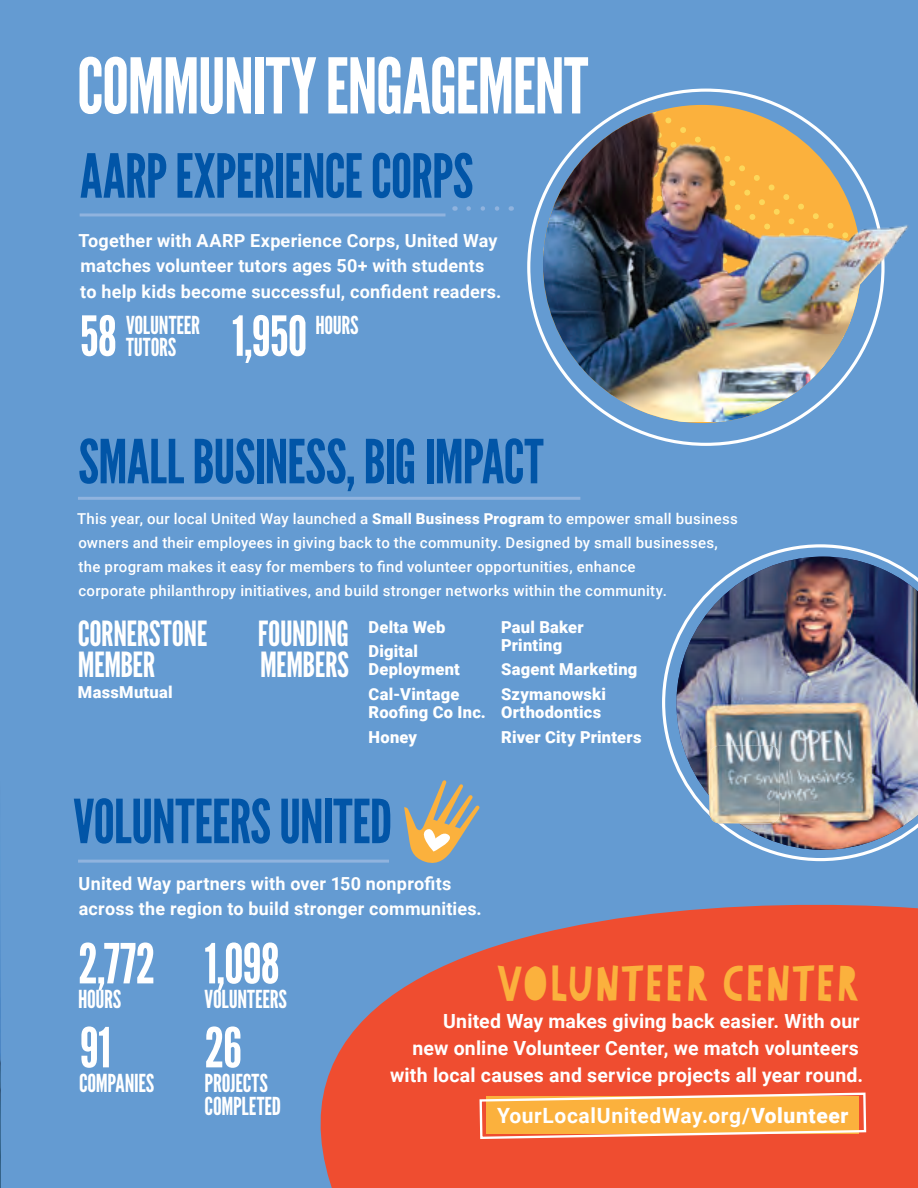
<style>
.page{position:relative;width:918px;height:1188px;background:#649bd2}
.page>*{position:absolute;margin:0;border:0;box-sizing:border-box;transform-origin:0 0}
.t1{font:76.5px "League Gothic";letter-spacing:-.02em;color:#fff}
.t2{font:60.6px "League Gothic";letter-spacing:-.015em;color:#0155a7}
.t3{font:55.05px "League Gothic";letter-spacing:-.015em;color:#fff}
.t4{font:700 47.55px "Paper Cute";letter-spacing:-.13em;color:#fbb13d}
.t5{font:34.65px/31px "League Gothic";letter-spacing:-.015em;color:#fff}
.t6{font:24.75px/22.2px "League Gothic";letter-spacing:-.01em;color:#fff}
.t7{font:700 21px "Roboto";letter-spacing:.03em;color:#fff}
.t8{font:700 19.5px/27px "Roboto";letter-spacing:.01em;color:#fff;text-align:right}
.t9{font:700 18px/25.5px "Roboto";letter-spacing:.01em;color:#fff}
.t10{font:900 16.5px/24.8px "Roboto";letter-spacing:.015em;color:#fff}
.t11{font:500 15px/24px "Roboto";letter-spacing:.02em;color:#fff}
.s1{font-weight:900}
</style>
<div class="page">
<svg style="left:152px;top:859px;width:766px;height:329px;fill:#ef4d30"></svg>
<img style="left:0;top:940px;width:1px;height:248px">
<hr style="left:80px;top:213px;width:366px;height:3px;background:#90b3de">
<hr style="left:78px;top:497px;width:502px;height:3px;background:#90b3de">
<hr style="left:78px;top:860px;width:311px;height:3px;background:#90b3de">
<svg style="left:389px;top:780px;width:96px;height:92px"></svg>
<svg style="left:469px;top:206px;width:31px;height:5px"></svg>
<img style="left:543px;top:109px;width:318px;height:313px">
<img style="left:791px;top:109px;width:118px;height:225px">
<svg style="left:662px;top:544px;width:256px;height:317px"></svg>
<img style="left:676px;top:557px;width:242px;height:293px">
<img style="left:709px;top:746px;width:71px;height:77px">
<svg style="left:478px;top:1091px;width:389px;height:49px;background:#f8a44e"></svg>
<h1 class="t1" style="left:77px;top:42px;width:513px">COMMUNITY ENGAGEMENT</h1>
<h2 class="t2" style="left:80px;top:141px;width:395px">AARP EXPERIENCE CORPS</h2>
<p class="t9" style="left:78px;top:227px;width:425px">Together with AARP Experience Corps, United Way matches volunteer tutors ages 50+ with students to help kids become successful, confident readers.</p>
<h3 class="t3" style="left:80px;top:305px;width:39px">58</h3>
<h3 class="t6" style="left:126px;top:314px;width:76px">VOLUNTEER<br>TUTORS</h3>
<h3 class="t3" style="left:232px;top:305px;width:77px">1,950</h3>
<h3 class="t6" style="left:315px;top:314px;width:45px">HOURS</h3>
<h2 class="t2" style="left:78px;top:427px;width:467px">SMALL BUSINESS, BIG IMPACT</h2>
<p class="t11" style="left:77px;top:506px;width:662px">This year, our local United Way launched a <span class="s1">Small Business Program</span> to empower small business owners and their employees in giving back to the community. Designed by small businesses, the program makes it easy for members to find volunteer opportunities, enhance<br>corporate philanthropy initiatives, and build stronger networks within the community.</p>
<p class="t10" style="left:369px;top:614px;width:78px">Delta Web<br>Digital</p>
<p class="t10" style="left:369px;top:657px;width:93px">Deployment<br>Cal-Vintage</p>
<p class="t10" style="left:369px;top:699px;width:119px">Roofing Co Inc.<br>Honey</p>
<h3 class="t5" style="left:78px;top:618px;width:131px">CORNERSTONE<br>MEMBER</h3>
<h3 class="t5" style="left:258px;top:618px;width:93px">FOUNDING<br>MEMBERS</h3>
<p class="t10" style="left:501px;top:617px;width:84px;line-height:18px">Paul Baker<br>Printing</p>
<p class="t10" style="left:501px;top:657px;width:138px">Sagent Marketing<br>Szymanowski</p>
<p class="t10" style="left:501px;top:699px;width:142px">Orthodontics<br>River City Printers</p>
<p class="t10" style="left:78px;top:680px;width:96px">MassMutual</p>
<h2 class="t2" style="left:73px;top:787px;width:321px">VOLUNTEERS UNITED</h2>
<p class="t9" style="left:79px;top:870px;width:405px">United Way partners with over 150 nonprofits across the region to build stronger communities.</p>
<h3 class="t3" style="left:205px;top:932px;width:77px">1,098</h3>
<h3 class="t6" style="left:205px;top:988px;width:84px">VOLUNTEERS</h3>
<h3 class="t3" style="left:78px;top:932px;width:79px">2,772</h3>
<h3 class="t6" style="left:78px;top:988px;width:45px">HOURS</h3>
<h3 class="t3" style="left:80px;top:1016px;width:33px">91</h3>
<h3 class="t6" style="left:79px;top:1073px;width:77px">COMPANIES</h3>
<h3 class="t4" style="left:493px;top:954px;width:371px">VOLUNTEER CENTER</h3>
<h3 class="t8" style="left:390px;top:1007px;width:475px">United Way makes giving back easier. With our<br>new online Volunteer Center, we match volunteers with local causes and service projects all year round.</h3>
<h3 class="t7" style="left:497px;top:1101px;width:353px">YourLocalUnitedWay.org/<span class="s1">Volunteer</span></h3>
<h3 class="t3" style="left:205px;top:1016px;width:39px">26</h3>
<h3 class="t6" style="left:205px;top:1073px;width:78px">PROJECTS<br>COMPLETED</h3>
</div>
